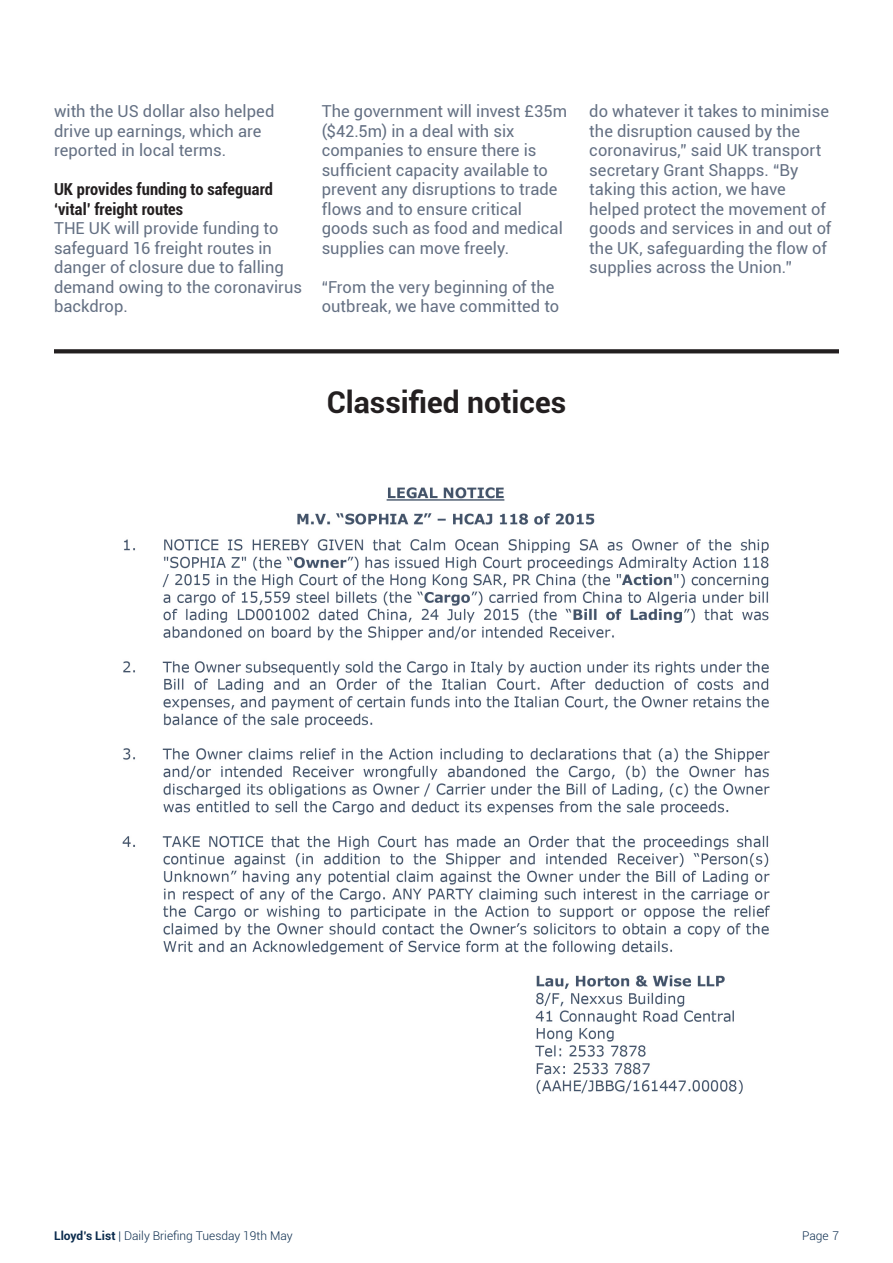
<style>
.page{position:relative;width:893px;height:1263px;background:#fff}
.page>*{position:absolute;margin:0;border:0;box-sizing:border-box;transform-origin:0 0}
.Headline_1{font:700 30px "Roboto";color:#231f20}
.News_in_brief_body_c{font:16.5px/19.5px "Roboto";letter-spacing:.005em;color:#647083}
.News_in_brief_headli{font:700 condensed 16.5px/19.5px "Roboto";letter-spacing:.005em;color:#231f20}
.t1{font:300 12px "Roboto";color:#0a2b4d}
.s1{font-weight:700}
</style>
<div class="page">
<svg style="left:54px;top:349px;width:785px;height:4px;background:#2e2a2b"></svg>
<img style="left:122px;top:487px;width:648px;height:607px">
<p class="News_in_brief_body_c" style="left:54px;top:101px;width:222px">with the US dollar also helped drive up earnings, which are reported in local terms.</p>
<p class="News_in_brief_headli" style="left:54px;top:179px;width:220px">UK provides funding to safeguard ‘vital’ freight routes</p>
<p class="News_in_brief_body_c" style="left:54px;top:218px;width:250px">THE UK will provide funding to safeguard 16 freight routes in danger of closure due to falling demand owing to the coronavirus backdrop.</p>
<p class="News_in_brief_body_c" style="left:322px;top:101px;width:247px">The government will invest £35m ($42.5m) in a deal with six companies to ensure there is sufficient capacity available to prevent any disruptions to trade flows and to ensure critical goods such as food and medical supplies can move freely.</p>
<p class="News_in_brief_body_c" style="left:322px;top:277px;width:239px">“From the very beginning of the outbreak, we have committed to</p>
<p class="News_in_brief_body_c" style="left:589px;top:101px;width:243px">do whatever it takes to minimise the disruption caused by the coronavirus,” said UK transport secretary Grant Shapps. “By taking this action, we have helped protect the movement of goods and services in and out of the UK, safeguarding the flow of supplies across the Union.”</p>
<p class="Headline_1" style="left:327px;top:381px;width:241px">Classified notices</p>
<p class="t1" style="left:54px;top:1228px;width:240px"><span class="s1">Lloyd’s List</span> | Daily Briefing Tuesday 19th May</p>
<p class="t1" style="left:802px;top:1228px;width:38px">Page 7</p>
</div>
